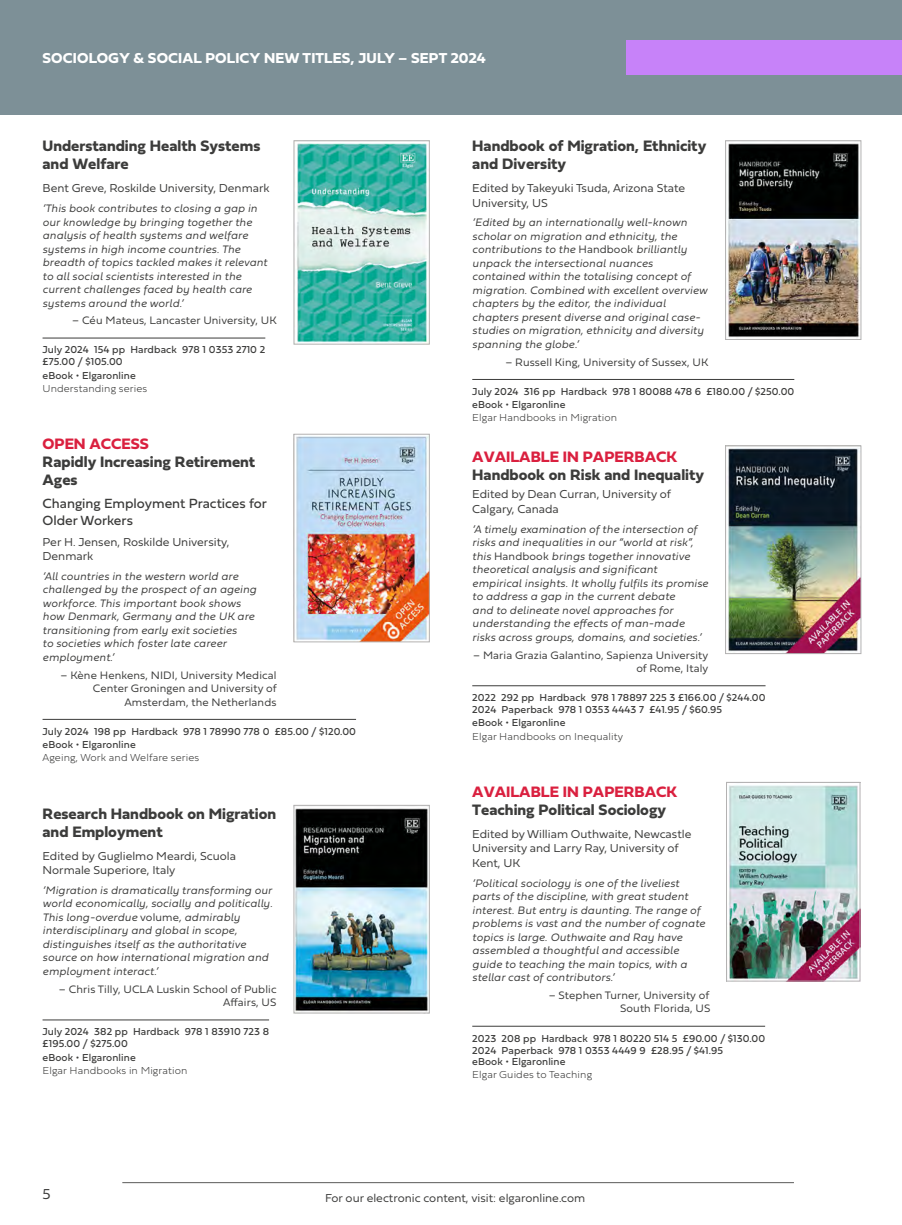
<style>
.page{position:relative;width:902px;height:1225px;background:#fff}
.page>*{position:absolute;margin:0;border:0;box-sizing:border-box;transform-origin:0 0}
.t1{font:700 15.75px/18px "Fieldwork Hum";color:#3c3c3b}
.t2{font:700 15.75px "Fieldwork Hum";color:#da203f}
.t3{font:700 15px "Fieldwork Hum";letter-spacing:.01em;color:#fff}
.t4{font:15px "Fieldwork Hum Light";color:#3c3c3b}
.t5{font:13.8px/16.5px "Fieldwork Hum";color:#3c3c3b}
.t6{font:12px/14.4px "Fieldwork Hum Light";color:#3c3c3b}
.t7{font:italic 300 11.25px/13.5px "Fieldwork";letter-spacing:.01em;color:#3c3c3b}
.t8{font:11.25px/13.5px "Fieldwork Hum Light";letter-spacing:.01em;color:#3c3c3b;text-align:right}
.t9{font:10.5px/12px "Fieldwork Hum";letter-spacing:.01em;color:#3c3c3b}
.t10{font:100 10.5px "Fieldwork Hum";letter-spacing:.01em;color:#3c3c3b}
.s1{font-family:"Fieldwork Hum Light";font-weight:400;font-style:normal}
</style>
<div class="page">
<hr style="left:43px;top:338px;width:222px;height:1px;background:#3c3c3b">
<hr style="left:43px;top:719px;width:313px;height:1px;background:#3c3c3b">
<hr style="left:43px;top:1019px;width:226px;height:1px;background:#3c3c3b">
<hr style="left:472px;top:379px;width:322px;height:1px;background:#3c3c3b">
<hr style="left:472px;top:685px;width:293px;height:1px;background:#3c3c3b">
<hr style="left:472px;top:1026px;width:293px;height:1px;background:#3c3c3b">
<hr style="left:122px;top:1182px;width:671px;height:1px;background:#3c3c3b">
<div style="left:0;top:0;width:901px;height:115px;background:#7d9097"></div>
<img style="left:729px;top:785px;width:129px;height:194px">
<div style="left:726px;top:782px;width:134px;height:199px;border:1px solid #b3b2b2"></div>
<img style="left:297px;top:143px;width:130px;height:199px">
<div style="left:293px;top:140px;width:136px;height:204px;border:1px solid #b3b2b2"></div>
<img style="left:296px;top:436px;width:131px;height:204px">
<div style="left:293px;top:434px;width:136px;height:208px;border:1px solid #b3b2b2"></div>
<img style="left:295px;top:808px;width:132px;height:203px">
<div style="left:293px;top:805px;width:136px;height:208px;border:1px solid #b3b2b2"></div>
<img style="left:728px;top:143px;width:131px;height:195px">
<div style="left:725px;top:140px;width:136px;height:200px;border:1px solid #b3b2b2"></div>
<img style="left:728px;top:448px;width:131px;height:204px">
<div style="left:725px;top:445px;width:136px;height:209px;border:1px solid #b3b2b2"></div>
<div style="left:626px;top:40px;width:275px;height:34px;background:#c782f9"></div>
<h2 class="t3" style="left:43px;top:46px;width:445px">SOCIOLOGY &amp; SOCIAL POLICY NEW TITLES, JULY – SEPT 2024</h2>
<h1 class="t1" style="left:43px;top:136px;width:219px">Understanding Health Systems and Welfare</h1>
<p class="t6" style="left:43px;top:180px;width:228px">Bent Greve, Roskilde University, Denmark</p>
<p class="t7" style="left:43px;top:201px;width:226px">‘This book contributes to closing a gap in our knowledge by bringing together the analysis of health systems and welfare systems in high income countries. The breadth of topics tackled makes it relevant to all social scientists interested in the current challenges faced by health care systems around the world.’</p>
<p class="t8" style="left:72px;top:313px;width:206px">– Céu Mateus, Lancaster University, UK</p>
<p class="t9" style="left:43px;top:343px;width:224px">July 2024 154 pp Hardback 978 1 0353 2710 2 £75.00 / $105.00</p>
<p class="t9" style="left:43px;top:369px;width:95px">eBook • Elgaronline</p>
<p class="t10" style="left:43px;top:380px;width:106px">Understanding series</p>
<h1 class="t2" style="left:43px;top:432px;width:108px">OPEN ACCESS</h1>
<h1 class="t1" style="left:43px;top:452px;width:214px">Rapidly Increasing Retirement<br>Ages</h1>
<p class="t5" style="left:43px;top:495px;width:226px">Changing Employment Practices for<br>Older Workers</p>
<p class="t6" style="left:43px;top:534px;width:188px">Per H. Jensen, Roskilde University,<br>Denmark</p>
<p class="t7" style="left:43px;top:569px;width:215px">‘All countries in the western world are challenged by the prospect of an ageing workforce. This important book shows how Denmark, Germany and the UK are transitioning from early exit societies<br>to societies which foster late career employment.’</p>
<p class="t8" style="left:61px;top:667px;width:218px">– Kène Henkens, NIDI, University Medical<br>Center Groningen and University of<br>Amsterdam, the Netherlands</p>
<p class="t9" style="left:43px;top:724px;width:315px;line-height:13.4px">July 2024 198 pp Hardback 978 1 78990 778 0 £85.00 / $120.00 eBook • Elgaronline</p>
<p class="t10" style="left:43px;top:749px;width:158px">Ageing, Work and Welfare series</p>
<h1 class="t1" style="left:43px;top:804px;width:235px">Research Handbook on Migration and Employment</h1>
<p class="t6" style="left:43px;top:848px;width:195px">Edited by Guglielmo Meardi, Scuola<br>Normale Superiore, Italy</p>
<p class="t7" style="left:43px;top:883px;width:231px">‘Migration is dramatically transforming our world economically, socially and politically.<br>This long-overdue <span class="s1">volume</span>, admirably interdisciplinary and global in scope, distinguishes itself as the authoritative source on how international migration and employment interact.’</p>
<p class="t8" style="left:59px;top:981px;width:219px">– Chris Tilly, UCLA Luskin School of Public<br>Affairs, US</p>
<p class="t9" style="left:43px;top:1025px;width:228px">July 2024 382 pp Hardback 978 1 83910 723 8 £195.00 / $275.00</p>
<p class="t9" style="left:43px;top:1050px;width:95px">eBook • Elgaronline</p>
<p class="t10" style="left:43px;top:1062px;width:146px">Elgar Handbooks in Migration</p>
<h1 class="t1" style="left:472px;top:136px;width:236px">Handbook of Migration, Ethnicity and Diversity</h1>
<p class="t6" style="left:472px;top:180px;width:214px">Edited by Takeyuki Tsuda, Arizona State<br>University, US</p>
<p class="t7" style="left:472px;top:215px;width:237px">‘Edited by an internationally well-known scholar on migration and ethnicity, the contributions to the <span class="s1">Handbook</span> brilliantly unpack the intersectional nuances contained within the totalising concept of migration. Combined with excellent overview chapters by the editor, the individual chapters present diverse and original case&shy;studies on migration, ethnicity and diversity spanning the globe.’</p>
<p class="t8" style="left:505px;top:355px;width:204px">– Russell King, University of Sussex, UK</p>
<p class="t9" style="left:472px;top:384px;width:323px;line-height:13.4px">July 2024 316 pp Hardback 978 1 80088 478 6 £180.00 / $250.00 eBook • Elgaronline</p>
<p class="t10" style="left:472px;top:410px;width:146px">Elgar Handbooks in Migration</p>
<h1 class="t2" style="left:472px;top:444px;width:206px">AVAILABLE IN PAPERBACK</h1>
<h1 class="t1" style="left:472px;top:465px;width:233px">Handbook on Risk and Inequality</h1>
<p class="t6" style="left:472px;top:486px;width:200px">Edited by Dean Curran, University of<br>Calgary, Canada</p>
<p class="t7" style="left:472px;top:521px;width:237px">‘A timely examination of the intersection of risks and inequalities in our “world at risk”, this <span class="s1">Handbook</span> brings together innovative theoretical analysis and significant empirical insights. It wholly fulfils its promise to address a gap in the current debate<br>and to delineate novel approaches for understanding the effects of man-made risks across groups, domains, and societies.’</p>
<p class="t8" style="left:473px;top:647px;width:237px">– Maria Grazia Galantino, Sapienza University of Rome, Italy</p>
<p class="t9" style="left:472px;top:691px;width:295px">2022 292 pp Hardback 978 1 78897 225 3 £166.00 / $244.00<br>2024 Paperback 978 1 0353 4443 7 £41.95 / $60.95</p>
<p class="t9" style="left:472px;top:716px;width:95px">eBook • Elgaronline</p>
<p class="t10" style="left:472px;top:728px;width:152px">Elgar Handbooks on Inequality</p>
<h1 class="t2" style="left:472px;top:779px;width:206px">AVAILABLE IN PAPERBACK</h1>
<h1 class="t1" style="left:472px;top:800px;width:195px">Teaching Political Sociology</h1>
<p class="t6" style="left:472px;top:826px;width:221px">Edited by William Outhwaite, Newcastle<br>University and Larry Ray, University of<br>Kent, UK</p>
<p class="t7" style="left:472px;top:875px;width:234px">‘Political sociology is one of the liveliest parts of the discipline, with great student interest. But entry is daunting. The range of problems is vast and the number of cognate topics is large. Outhwaite and Ray have assembled a thoughtful and accessible guide to teaching the main topics, with a stellar cast of contributors.’</p>
<p class="t8" style="left:548px;top:988px;width:163px">– Stephen Turner, University of<br>South Florida, US</p>
<p class="t9" style="left:472px;top:1031px;width:294px;line-height:11.6px">2023 208 pp Hardback 978 1 80220 514 5 £90.00 / $130.00<br>2024 Paperback 978 1 0353 4449 9 £28.95 / $41.95<br>eBook • Elgaronline</p>
<p class="t10" style="left:472px;top:1066px;width:121px">Elgar Guides to Teaching</p>
<h2 class="t4" style="left:43px;top:1181px;width:10px">5</h2>
<p class="t6" style="left:325px;top:1190px;width:261px">For our electronic content, visit: elgaronline.com</p>
</div>
